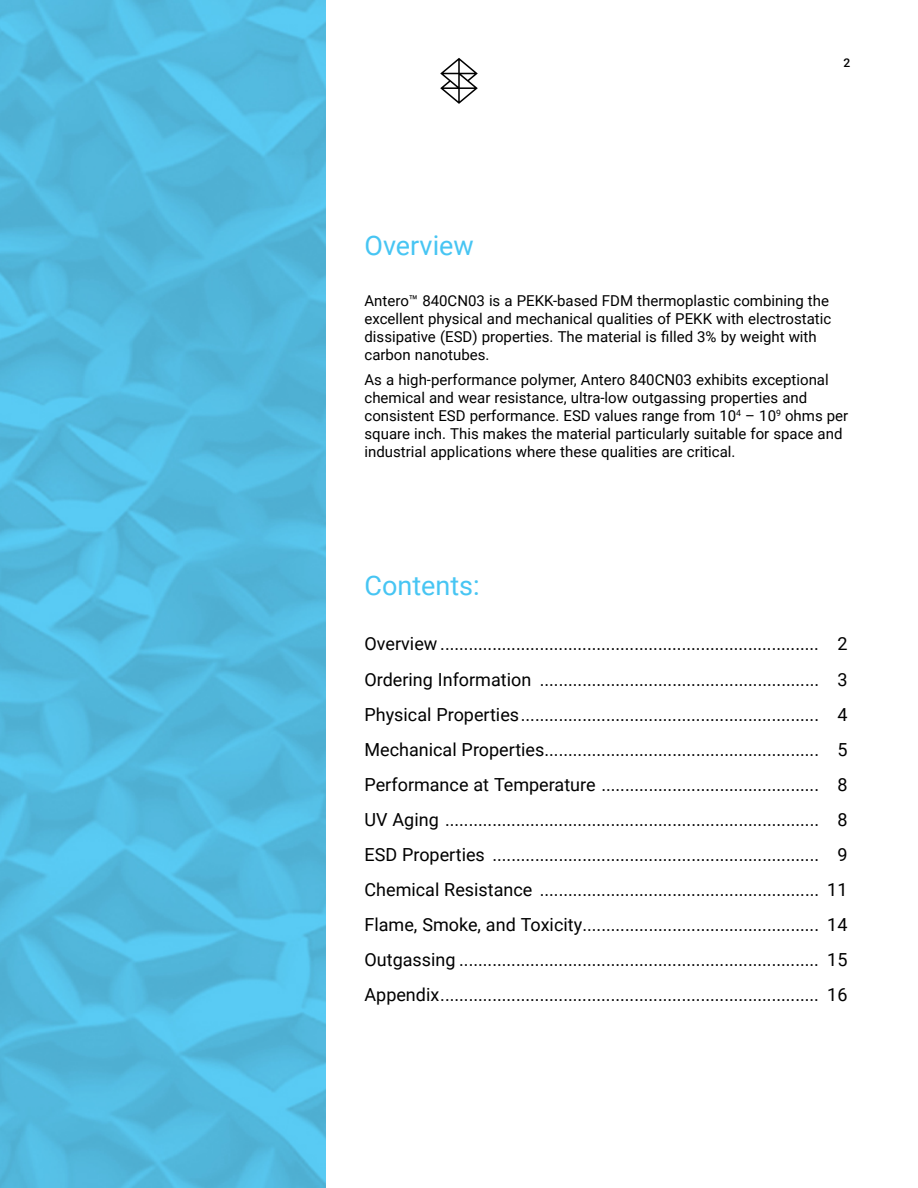
<style>
.page{position:relative;width:918px;height:1188px;background:#fff}
.page>*{position:absolute;margin:0;border:0;box-sizing:border-box;transform-origin:0 0}
.t1{font:27px "Roboto";color:#47c5f3}
.t2{font:18px/35.1px "Roboto";color:#000;text-align:justify}
.t3{font:15px/18px "Roboto";color:#000}
.t4{font:500 12px "Roboto";color:#000}
</style>
<div class="page">
<svg style="left:440px;top:58px;width:38px;height:46px"></svg>
<img style="left:0;top:0;width:325px;height:1188px">
<h1 class="t1" style="left:364px;top:226px;width:111px">Overview</h1>
<p class="t4" style="left:843px;top:55px;width:8px">2</p>
<p class="t3" style="left:364px;top:291px;width:468px">Antero™ 840CN03 is a PEKK-based FDM thermoplastic combining the excellent physical and mechanical qualities of PEKK with electrostatic dissipative (ESD) properties. The material is filled 3% by weight with carbon nanotubes.</p>
<p class="t3" style="left:364px;top:370px;width:485px">As a high-performance polymer, Antero 840CN03 exhibits exceptional chemical and wear resistance, ultra-low outgassing properties and consistent ESD performance. ESD values range from 10<sup>4</sup> – 10<sup>9</sup> ohms per square inch. This makes the material particularly suitable for space and industrial applications where these qualities are critical.</p>
<h1 class="t1" style="left:364px;top:567px;width:117px">Contents:</h1>
<p class="t2" style="left:364px;top:626px;width:485px">Overview ................................................................................ 2<br>Ordering Information ........................................................... 3<br>Physical Properties............................................................... 4<br>Mechanical Properties.......................................................... 5<br>Performance at Temperature .............................................. 8<br>UV Aging ............................................................................... 8<br>ESD Properties ..................................................................... 9<br>Chemical Resistance ........................................................... 11<br>Flame, Smoke, and Toxicity.................................................. 14<br>Outgassing ............................................................................ 15<br>Appendix................................................................................ 16</p>
</div>
